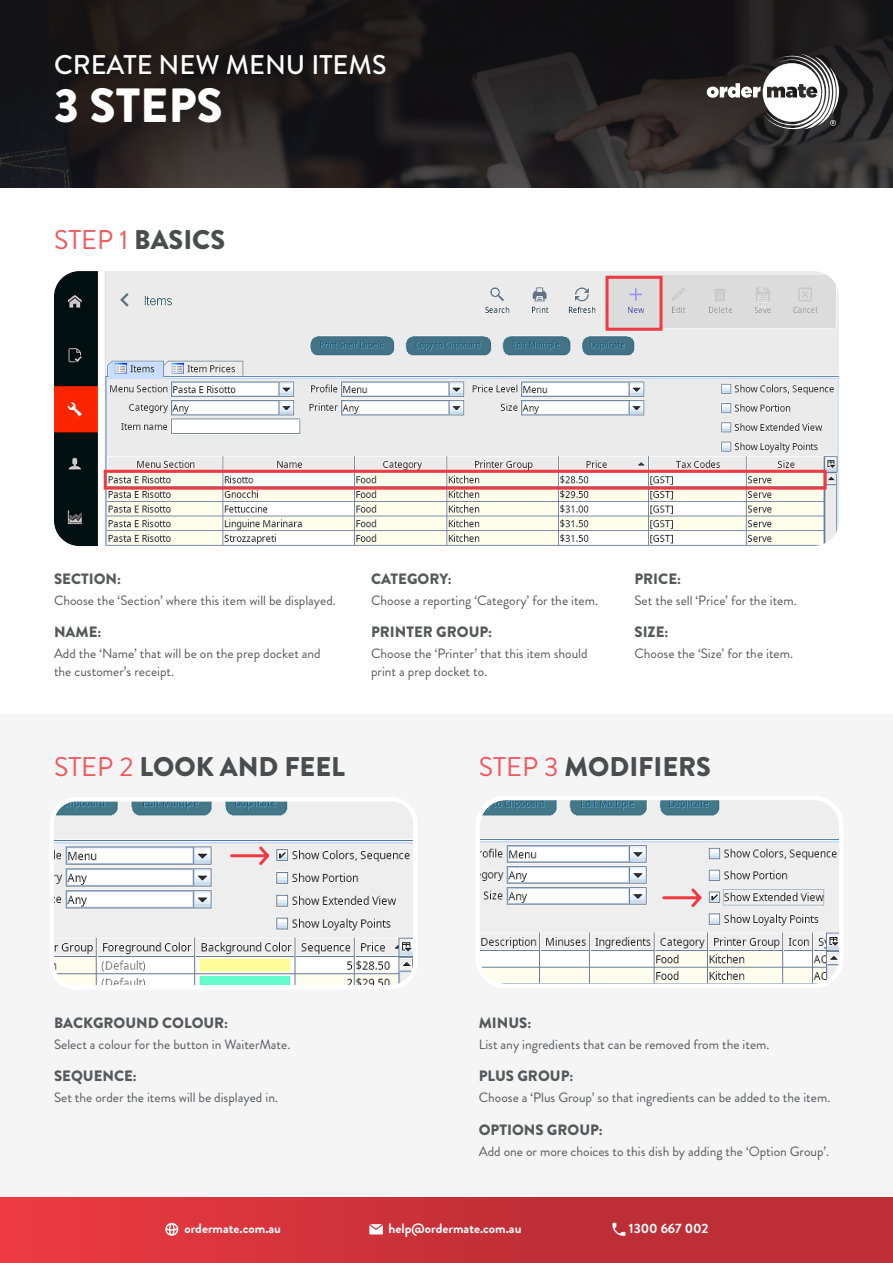
<style>
.page{position:relative;width:893px;height:1263px;background:#fff}
.page>*{position:absolute;margin:0;border:0;box-sizing:border-box;transform-origin:0 0}
.t1{font:900 48px "Brandon Grotesque";color:#fff}
.t2{font:900 27px "Brandon Grotesque";color:#4b4c4d}
.t3{font:500 27px "Brandon Grotesque";color:#fff}
.t4{font:900 15px "Brandon Grotesque";color:#57585a}
.t5{font:13.5px/18px "Brandon Grotesque";color:#57585a}
.Body{font:700 13.5px "Brandon Grotesque";color:#fff}
.s1{font-weight:400;color:#f0575f}
</style>
<div class="page">
<svg style="left:0;top:0;width:893px;height:188px;background:#211e1e"></svg>
<svg style="left:707px;top:49px;width:132px;height:81px"></svg>
<div style="left:0;top:715px;width:893px;height:483px;background:#f5f5f6"></div>
<img style="left:54px;top:271px;width:785px;height:275px">
<div style="left:104px;top:470px;width:723px;height:20px;border:3px solid #ee3a43"></div>
<div style="left:605px;top:276px;width:57px;height:55px;border:3px solid #ee3a43"></div>
<img style="left:55px;top:802px;width:358px;height:182px">
<div style="left:50px;top:797px;width:368px;height:192px;border:4px solid #fff;border-radius:24px"></div>
<img style="left:480px;top:801px;width:359px;height:182px">
<div style="left:475px;top:796px;width:369px;height:192px;border:4px solid #fff;border-radius:28px"></div>
<svg style="left:229px;top:844px;width:43px;height:24px"></svg>
<svg style="left:661px;top:886px;width:43px;height:24px"></svg>
<div style="left:0;top:1198px;width:893px;height:65px;background:linear-gradient(to right,#e83941,#b22b33)"></div>
<svg style="left:165px;top:1223px;width:13px;height:13px"></svg>
<svg style="left:612px;top:1223px;width:13px;height:13px"></svg>
<svg style="left:369px;top:1224px;width:14px;height:10px"></svg>
<p class="t3" style="left:54px;top:46px;width:334px">CREATE NEW MENU ITEMS</p>
<p class="t1" style="left:54px;top:72px;width:170px">3 STEPS</p>
<p class="t2" style="left:54px;top:220px;width:173px"><span class="s1">STEP 1</span> BASICS</p>
<p class="t4" style="left:54px;top:568px;width:68px">SECTION:</p>
<p class="t5" style="left:54px;top:591px;width:283px">Choose the ‘Section’ where this item will be displayed.</p>
<p class="t4" style="left:54px;top:621px;width:49px">NAME:</p>
<p class="t5" style="left:54px;top:645px;width:268px">Add the ‘Name’ that will be on the prep docket and the customer’s receipt.</p>
<p class="t4" style="left:371px;top:568px;width:82px">CATEGORY:</p>
<p class="t5" style="left:371px;top:591px;width:229px">Choose a reporting ‘Category’ for the item.</p>
<p class="t4" style="left:371px;top:621px;width:123px">PRINTER GROUP:</p>
<p class="t5" style="left:371px;top:645px;width:218px">Choose the ‘Printer’ that this item should print a prep docket to.</p>
<p class="t4" style="left:634px;top:568px;width:48px">PRICE:</p>
<p class="t5" style="left:634px;top:591px;width:164px">Set the sell ‘Price’ for the item.</p>
<p class="t4" style="left:634px;top:621px;width:35px">SIZE:</p>
<p class="t5" style="left:634px;top:645px;width:160px">Choose the ‘Size’ for the item.</p>
<p class="t2" style="left:54px;top:748px;width:293px"><span class="s1">STEP 2</span> LOOK AND FEEL</p>
<p class="t2" style="left:479px;top:748px;width:234px"><span class="s1">STEP 3</span> MODIFIERS</p>
<p class="t4" style="left:54px;top:1012px;width:176px">BACKGROUND COLOUR:</p>
<p class="t5" style="left:54px;top:1035px;width:238px">Select a colour for the button in WaiterMate.</p>
<p class="t4" style="left:54px;top:1065px;width:84px">SEQUENCE:</p>
<p class="t5" style="left:54px;top:1089px;width:226px">Set the order the items will be displayed in.</p>
<p class="t4" style="left:479px;top:1012px;width:54px">MINUS:</p>
<p class="t5" style="left:479px;top:1035px;width:292px">List any ingredients that can be removed from the item.</p>
<p class="t4" style="left:479px;top:1065px;width:96px">PLUS GROUP:</p>
<p class="t5" style="left:479px;top:1089px;width:353px">Choose a ‘Plus Group’ so that ingredients can be added to the item.</p>
<p class="t4" style="left:479px;top:1119px;width:126px">OPTIONS GROUP:</p>
<p class="t5" style="left:479px;top:1142px;width:352px">Add one or more choices to this dish by adding the ‘Option Group’.</p>
<p class="Body" style="left:184px;top:1219px;width:98px">ordermate.com.au</p>
<p class="Body" style="left:388px;top:1219px;width:135px">help@ordermate.com.au</p>
<p class="Body" style="left:629px;top:1219px;width:81px">1300 667 002</p>
</div>
